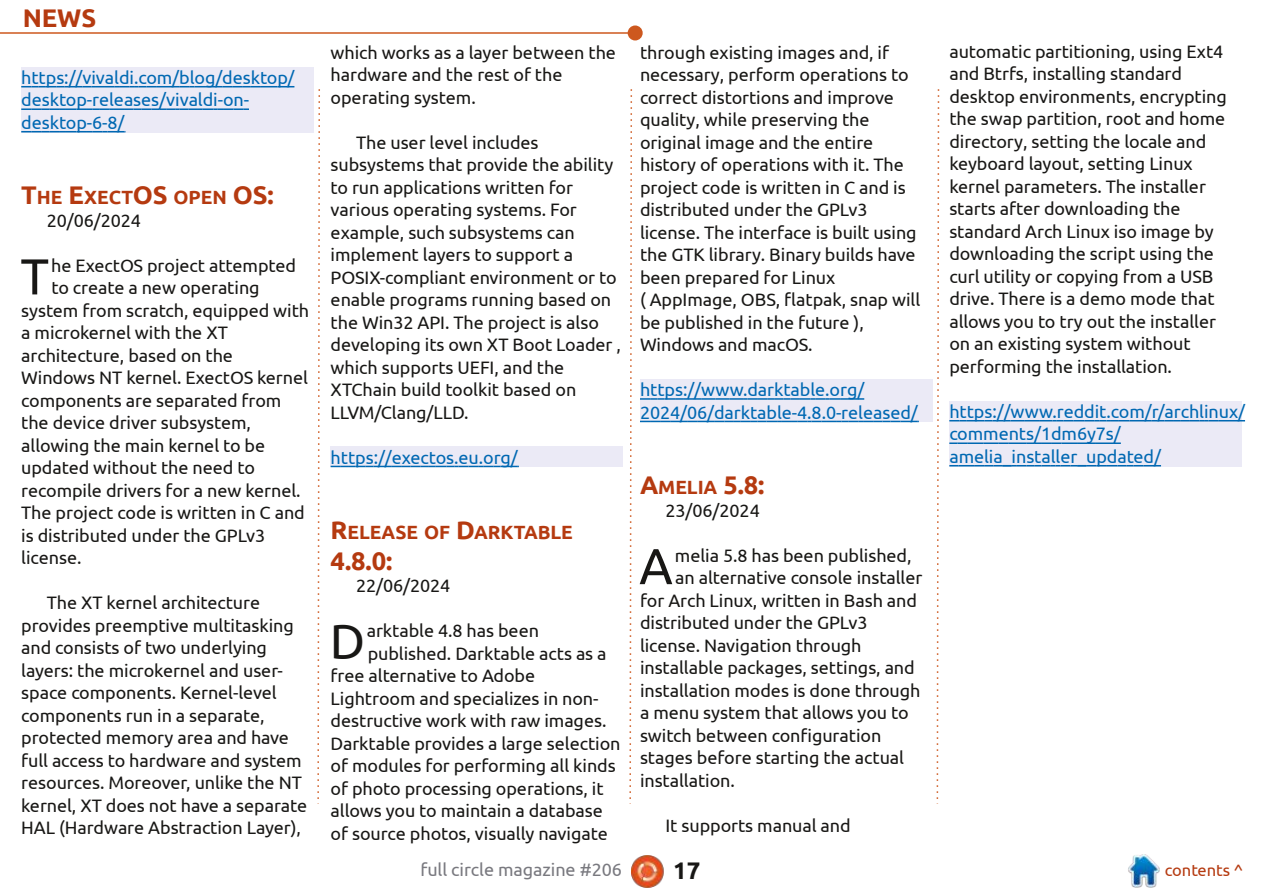
<style>
.page{position:relative;width:1263px;height:893px;background:#fff}
.page>*{position:absolute;margin:0;border:0;box-sizing:border-box;transform-origin:0 0}
.t1{font:50.4px "Ubuntu";color:#181715}
.t2{font:49.65px "Ubuntu";color:#181715}
.t3{font:700 25.5px "Ubuntu";color:#b53a10}
.t4{font:700 24px "Ubuntu";color:#181715}
.t5{font:700 19.2px "Ubuntu";color:#b53a10}
.t6{font:18px/22.5px "Ubuntu";letter-spacing:-.005em;color:#181715}
.t7{font:18px/22.5px "Ubuntu";letter-spacing:-.005em;color:#0068b2}
.t8{font:18px "Ubuntu";letter-spacing:-.005em;color:#79797f}
.t9{font:16.5px "Ubuntu";letter-spacing:-.005em;color:#b53a10}
.s1{font-size:25.5px}
.s2{font-size:19.2px}
</style>
<div class="page">
<img style="left:631px;top:855px;width:33px;height:33px">
<img style="left:1128px;top:855px;width:32px;height:32px">
<hr style="left:0;top:32px;width:635px;height:2px;background:#cd581e">
<div style="left:628px;top:25px;width:15px;height:15px;background:#cd581e;border-radius:50%"></div>
<svg style="left:629px;top:89px;width:4px;height:715px"></svg>
<svg style="left:317px;top:89px;width:3px;height:715px"></svg>
<svg style="left:936px;top:89px;width:4px;height:715px"></svg>
<div style="left:21px;top:67px;width:293px;height:65px;background:#ebeaf6"></div>
<div style="left:331px;top:447px;width:292px;height:20px;background:#ebeaf6"></div>
<div style="left:640px;top:379px;width:292px;height:43px;background:#ebeaf6"></div>
<div style="left:949px;top:401px;width:293px;height:65px;background:#ebeaf6"></div>
<svg style="left:21px;top:86px;width:273px;height:1px"></svg>
<svg style="left:21px;top:108px;width:228px;height:2px"></svg>
<svg style="left:21px;top:131px;width:104px;height:1px"></svg>
<svg style="left:331px;top:466px;width:188px;height:1px"></svg>
<svg style="left:640px;top:398px;width:224px;height:2px"></svg>
<svg style="left:640px;top:421px;width:279px;height:1px"></svg>
<svg style="left:949px;top:420px;width:296px;height:1px"></svg>
<svg style="left:949px;top:442px;width:172px;height:2px"></svg>
<svg style="left:949px;top:465px;width:212px;height:1px"></svg>
<h3 class="t3" style="left:23px;top:3px;width:75px">NEWS</h3>
<p class="t7" style="left:21px;top:66px;width:275px">https://vivaldi.com/blog/desktop/ desktop-releases/vivaldi-on&shy;desktop-6-8/</p>
<p class="t5" style="left:21px;top:187px;width:254px"><span class="s1">T</span>HE <span class="s1">E</span>XECT<span class="s1">OS</span> OPEN <span class="s1">OS:</span></p>
<p class="t6" style="left:47px;top:209px;width:96px">20/06/2024</p>
<h1 class="t1" style="left:21px;top:247px;width:30px">T</h1>
<p class="t6" style="left:51px;top:254px;width:246px">he ExectOS project attempted</p>
<p class="t6" style="left:51px;top:276px;width:210px">to create a new operating</p>
<p class="t6" style="left:21px;top:299px;width:289px">system from scratch, equipped with</p>
<p class="t6" style="left:21px;top:321px;width:208px">a microkernel with the XT</p>
<p class="t6" style="left:21px;top:344px;width:213px">architecture, based on the</p>
<p class="t6" style="left:21px;top:366px;width:288px">Windows NT kernel. ExectOS kernel</p>
<p class="t6" style="left:21px;top:389px;width:262px">components are separated from</p>
<p class="t6" style="left:21px;top:411px;width:231px">the device driver subsystem,</p>
<p class="t6" style="left:21px;top:434px;width:245px">allowing the main kernel to be</p>
<p class="t6" style="left:21px;top:456px;width:235px">updated without the need to</p>
<p class="t6" style="left:21px;top:479px;width:281px">recompile drivers for a new kernel.</p>
<p class="t6" style="left:21px;top:501px;width:285px">The project code is written in C and</p>
<p class="t6" style="left:21px;top:524px;width:246px">is distributed under the GPLv3</p>
<p class="t6" style="left:21px;top:546px;width:62px">license.</p>
<p class="t6" style="left:21px;top:591px;width:287px;text-indent:26px">The XT kernel architecture provides preemptive multitasking and consists of two underlying layers: the microkernel and user&shy;space components. Kernel-level components run in a separate, protected memory area and have full access to hardware and system resources. Moreover, unlike the NT kernel, XT does not have a separate<br>HAL (Hardware Abstraction Layer),</p>
<p class="t6" style="left:331px;top:41px;width:287px">which works as a layer between the hardware and the rest of the operating system.</p>
<p class="t6" style="left:331px;top:131px;width:292px;text-indent:26px">The user level includes subsystems that provide the ability to run applications written for various operating systems. For example, such subsystems can implement layers to support a<br>POSIX-compliant environment or to enable programs running based on the Win32 API. The project is also developing its own XT Boot Loader , which supports UEFI, and the<br>XTChain build toolkit based on<br>LLVM/Clang/LLD.</p>
<p class="t7" style="left:331px;top:446px;width:189px">https://exectos.eu.org/</p>
<p class="t5" style="left:331px;top:521px;width:244px"><span class="s1">R</span>ELEASE OF <span class="s1">D</span>ARKTABLE</p>
<h3 class="t3" style="left:331px;top:546px;width:63px">4.8.0:</h3>
<p class="t6" style="left:356px;top:574px;width:96px">22/06/2024</p>
<h2 class="t2" style="left:330px;top:613px;width:37px">D</h2>
<p class="t6" style="left:367px;top:619px;width:174px">arktable 4.8 has been</p>
<p class="t6" style="left:368px;top:642px;width:240px">published. Darktable acts as a</p>
<p class="t6" style="left:331px;top:664px;width:206px">free alternative to Adobe</p>
<p class="t6" style="left:331px;top:687px;width:269px">Lightroom and specializes in non-</p>
<p class="t6" style="left:331px;top:709px;width:277px">destructive work with raw images.</p>
<p class="t6" style="left:331px;top:732px;width:291px">Darktable provides a large selection</p>
<p class="t6" style="left:331px;top:754px;width:287px">of modules for performing all kinds</p>
<p class="t6" style="left:331px;top:777px;width:275px">of photo processing operations, it</p>
<p class="t6" style="left:331px;top:799px;width:274px">allows you to maintain a database</p>
<p class="t6" style="left:331px;top:822px;width:279px">of source photos, visually navigate</p>
<p class="t6" style="left:640px;top:41px;width:282px">through existing images and, if necessary, perform operations to correct distortions and improve quality, while preserving the original image and the entire history of operations with it. The project code is written in C and is distributed under the GPLv3 license. The interface is built using the GTK library. Binary builds have been prepared for Linux<br>( AppImage, OBS, flatpak, snap will be published in the future ),<br>Windows and macOS.</p>
<p class="t7" style="left:640px;top:378px;width:279px">https://www.darktable.org/<br>2024/06/darktable-4.8.0-released/</p>
<h3 class="t3" style="left:640px;top:470px;width:126px">A<span class="s2">MELIA</span> 5.8:</h3>
<p class="t6" style="left:665px;top:499px;width:96px">23/06/2024</p>
<h1 class="t1" style="left:639px;top:537px;width:35px">A</h1>
<p class="t6" style="left:675px;top:544px;width:238px">melia 5.8 has been published,</p>
<p class="t6" style="left:675px;top:566px;width:249px">an alternative console installer</p>
<p class="t6" style="left:640px;top:589px;width:279px">for Arch Linux, written in Bash and</p>
<p class="t6" style="left:640px;top:611px;width:229px">distributed under the GPLv3</p>
<p class="t6" style="left:640px;top:634px;width:223px">license. Navigation through</p>
<p class="t6" style="left:640px;top:656px;width:276px">installable packages, settings, and</p>
<p class="t6" style="left:640px;top:679px;width:282px">installation modes is done through</p>
<p class="t6" style="left:640px;top:701px;width:270px">a menu system that allows you to</p>
<p class="t6" style="left:640px;top:724px;width:243px">switch between configuration</p>
<p class="t6" style="left:640px;top:746px;width:266px">stages before starting the actual</p>
<p class="t6" style="left:640px;top:769px;width:96px">installation.</p>
<p class="t6" style="left:665px;top:814px;width:187px">It supports manual and</p>
<p class="t6" style="left:949px;top:40px;width:279px">automatic partitioning, using Ext4 and Btrfs, installing standard desktop environments, encrypting the swap partition, root and home directory, setting the locale and keyboard layout, setting Linux kernel parameters. The installer starts after downloading the standard Arch Linux iso image by downloading the script using the curl utility or copying from a USB drive. There is a demo mode that allows you to try out the installer on an existing system without performing the installation.</p>
<p class="t7" style="left:949px;top:400px;width:297px">https://www.reddit.com/r/archlinux/ comments/1dm6y7s/ amelia_installer_updated/</p>
<p class="t8" style="left:420px;top:859px;width:203px">full circle magazine #206</p>
<h3 class="t4" style="left:673px;top:857px;width:29px">17</h3>
<p class="t9" style="left:1165px;top:860px;width:80px">contents ^</p>
</div>
